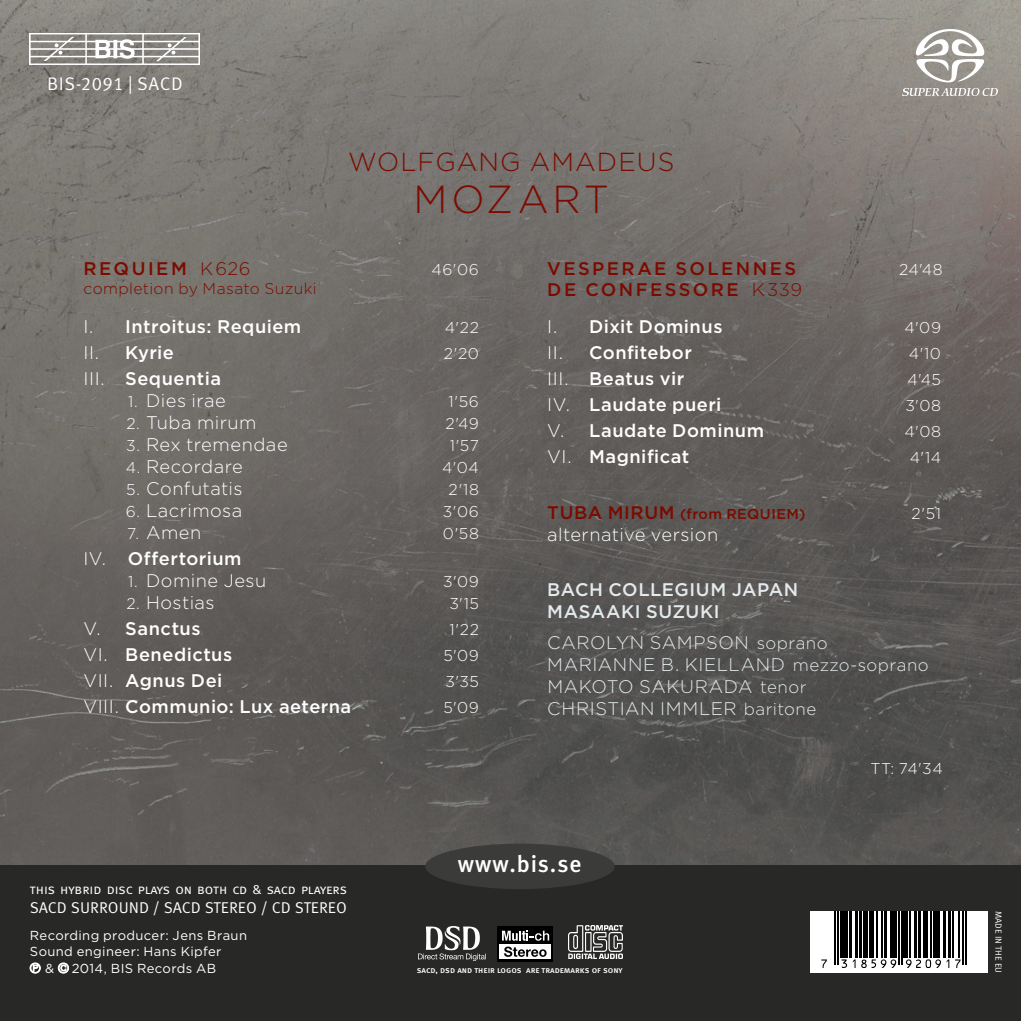
<style>
.page{position:relative;width:1021px;height:1021px;background:#fff}
.page>*{position:absolute;margin:0;border:0;box-sizing:border-box;transform-origin:0 0}
.t1{font:300 39px "Gotham";letter-spacing:.1em;color:#7b0b00}
.t2{font:300 26.1px "Gotham";letter-spacing:.04em;color:#7b0b00}
.t3{font:23.4px "Meta Medium LF";letter-spacing:.04em;color:#fff}
.t4{font:500 18.3px "Gotham";letter-spacing:.03em;color:#fff}
.t5{font:300 18.3px "Gotham";letter-spacing:.025em;color:#fff}
.t6{font:300 18.3px/21.9px "Gotham";letter-spacing:.03em;color:#e3e9ec}
.t7{font:500 18.3px/21.9px "Gotham";letter-spacing:.03em;color:#e3e9ec}
.t8{font:500 18.3px/36.6px "Gotham";letter-spacing:.07em;color:#7b0b00}
.t9{font:500 18.3px "Gotham";letter-spacing:.13em;color:#7b0b00}
.t10{font:18.3px "Meta Normal LF Caps";letter-spacing:.03em;color:#fff}
.t11{font:300 15.6px "Gotham";letter-spacing:.04em;color:#fff}
.t12{font:15.6px "Meta Normal LF Caps";color:#fff}
.t13{font:300 15.6px "Gotham";letter-spacing:.025em;color:#7b0b00}
.t14{font:500 14.4px "Gotham";letter-spacing:.035em;color:#7b0b00}
.t15{font:13.8px "Meta Normal LF Caps";letter-spacing:-.01em;color:#fff}
.t16{font:12.9px/16.2px "Gotham";letter-spacing:.03em;color:#fff}
.t17{font:9px "Meta Normal LF Caps";color:#fff}
.t18{font:8.7px "Meta Medium LF Caps";letter-spacing:-.005em;color:#fff}
.s1{font-weight:300}
.s2{font-size:15.6px}
.s3{font-weight:300;color:#fff}
.s4{color:#fff}
.s5{font-size:18.3px}
.s6{font-size:16.8px}
.s7{font-family:"Discmkrs"}
</style>
<div class="page">
<img style="left:0;top:1px;width:1020px;height:864px">
<img style="left:902px;top:30px;width:95px;height:66px">
<img style="left:30px;top:33px;width:170px;height:32px">
<div style="left:0;top:865px;width:1020px;height:155px;background:#282827"></div>
<div style="left:425px;top:843px;width:189px;height:46px;background:#3b3b3a;border-radius:50%"></div>
<svg style="left:810px;top:911px;width:177px;height:61px;fill:#fff"></svg>
<hr style="left:834px;top:911px;width:1px;height:53px;background:#000">
<hr style="left:837px;top:911px;width:1px;height:53px;background:#000">
<div style="left:839px;top:911px;width:6px;height:46px;background:#000"></div>
<hr style="left:846px;top:911px;width:2px;height:46px;background:#000">
<hr style="left:849px;top:911px;width:3px;height:46px;background:#000">
<hr style="left:855px;top:911px;width:2px;height:46px;background:#000">
<hr style="left:859px;top:911px;width:3px;height:46px;background:#000">
<hr style="left:863px;top:911px;width:4px;height:46px;background:#000">
<hr style="left:869px;top:911px;width:4px;height:46px;background:#000">
<hr style="left:876px;top:911px;width:1px;height:46px;background:#000">
<hr style="left:881px;top:911px;width:1px;height:46px;background:#000">
<hr style="left:884px;top:911px;width:3px;height:46px;background:#000">
<hr style="left:889px;top:911px;width:2px;height:46px;background:#000">
<hr style="left:892px;top:911px;width:4px;height:46px;background:#000">
<hr style="left:898px;top:911px;width:1px;height:53px;background:#000">
<hr style="left:901px;top:911px;width:1px;height:53px;background:#000">
<div style="left:903px;top:911px;width:5px;height:46px;background:#000"></div>
<hr style="left:909px;top:911px;width:1px;height:46px;background:#000">
<hr style="left:913px;top:911px;width:3px;height:46px;background:#000">
<hr style="left:917px;top:911px;width:3px;height:46px;background:#000">
<hr style="left:923px;top:911px;width:4px;height:46px;background:#000">
<hr style="left:930px;top:911px;width:1px;height:46px;background:#000">
<hr style="left:933px;top:911px;width:4px;height:46px;background:#000">
<hr style="left:938px;top:911px;width:2px;height:46px;background:#000">
<hr style="left:942px;top:911px;width:3px;height:46px;background:#000">
<hr style="left:948px;top:911px;width:3px;height:46px;background:#000">
<hr style="left:952px;top:911px;width:1px;height:46px;background:#000">
<hr style="left:958px;top:911px;width:1px;height:46px;background:#000">
<hr style="left:962px;top:911px;width:1px;height:53px;background:#000">
<hr style="left:965px;top:911px;width:1px;height:53px;background:#000">
<svg style="left:821px;top:959px;width:6px;height:9px"></svg>
<svg style="left:841px;top:959px;width:14px;height:9px"></svg>
<svg style="left:861px;top:959px;width:35px;height:9px"></svg>
<svg style="left:905px;top:959px;width:44px;height:9px"></svg>
<svg style="left:955px;top:959px;width:5px;height:9px"></svg>
<svg style="left:30px;top:962px;width:11px;height:11px"></svg>
<svg style="left:58px;top:962px;width:11px;height:11px"></svg>
<img style="left:418px;top:926px;width:68px;height:34px">
<img style="left:568px;top:925px;width:55px;height:33px">
<div style="left:497px;top:925px;width:56px;height:36px;background:#000"></div>
<svg style="left:502px;top:930px;width:47px;height:10px"></svg>
<svg style="left:499px;top:944px;width:52px;height:15px"></svg>
<svg style="left:504px;top:946px;width:40px;height:10px"></svg>
<p class="t10" style="left:47px;top:73px;width:137px">BIS-2091 | SACD</p>
<h2 class="t2" style="left:348px;top:148px;width:328px">WOLFGANG AMADEUS</h2>
<h1 class="t1" style="left:413px;top:178px;width:197px">MOZART</h1>
<p class="t9" style="left:83px;top:258px;width:168px">REQUIEM <span class="s1">K626</span></p>
<p class="t11" style="left:431px;top:261px;width:49px">46'06</p>
<p class="t13" style="left:83px;top:280px;width:235px">completion by Masato Suzuki</p>
<p class="t4" style="left:83px;top:316px;width:219px"><span class="s1">I.</span> Introitus: Requiem</p>
<p class="t11" style="left:445px;top:319px;width:36px">4'22</p>
<p class="t4" style="left:83px;top:342px;width:92px"><span class="s1">II.</span> Kyrie</p>
<p class="t11" style="left:444px;top:345px;width:37px">2'20</p>
<p class="t4" style="left:83px;top:368px;width:139px"><span class="s1">III.</span> Sequentia</p>
<p class="t5" style="left:128px;top:391px;width:99px"><span class="s2">1.</span> Dies irae</p>
<p class="t11" style="left:448px;top:393px;width:32px">1'56</p>
<p class="t5" style="left:126px;top:413px;width:132px"><span class="s2">2.</span> Tuba mirum</p>
<p class="t11" style="left:445px;top:415px;width:35px">2'49</p>
<p class="t5" style="left:126px;top:434px;width:163px"><span class="s2">3.</span> Rex tremendae</p>
<p class="t11" style="left:449px;top:437px;width:31px">1'57</p>
<p class="t5" style="left:126px;top:456px;width:119px"><span class="s2">4.</span> Recordare</p>
<p class="t11" style="left:442px;top:459px;width:38px">4'04</p>
<p class="t5" style="left:126px;top:478px;width:118px"><span class="s2">5.</span> Confutatis</p>
<p class="t11" style="left:448px;top:481px;width:32px">2'18</p>
<p class="t5" style="left:126px;top:500px;width:118px"><span class="s2">6.</span> Lacrimosa</p>
<p class="t11" style="left:443px;top:503px;width:37px">3'06</p>
<p class="t5" style="left:127px;top:522px;width:76px"><span class="s2">7.</span> Amen</p>
<p class="t11" style="left:443px;top:524px;width:38px">0'58</p>
<p class="t4" style="left:83px;top:548px;width:160px"><span class="s1">IV.</span> Offertorium</p>
<p class="t5" style="left:128px;top:570px;width:139px"><span class="s2">1.</span> Domine Jesu</p>
<p class="t11" style="left:443px;top:572px;width:37px">3'09</p>
<p class="t5" style="left:126px;top:592px;width:90px"><span class="s2">2.</span> Hostias</p>
<p class="t11" style="left:449px;top:594px;width:31px">3'15</p>
<p class="t4" style="left:83px;top:618px;width:118px"><span class="s1">V.</span> Sanctus</p>
<p class="t11" style="left:449px;top:620px;width:31px">1'22</p>
<p class="t4" style="left:83px;top:644px;width:150px"><span class="s1">VI.</span> Benedictus</p>
<p class="t11" style="left:443px;top:646px;width:37px">5'09</p>
<p class="t4" style="left:83px;top:670px;width:140px"><span class="s1">VII.</span> Agnus Dei</p>
<p class="t11" style="left:445px;top:673px;width:35px">3'35</p>
<p class="t4" style="left:83px;top:696px;width:269px"><span class="s1">VIII.</span> Communio: Lux aeterna</p>
<p class="t11" style="left:443px;top:699px;width:37px">5'09</p>
<p class="t9" style="left:547px;top:258px;width:250px">VESPERAE SOLENNES</p>
<p class="t11" style="left:899px;top:261px;width:45px">24'48</p>
<p class="t8" style="left:547px;top:271px;width:256px">DE CONFESSORE <span class="s1">K339<br></span><span class="s3">I.</span> <span class="s4">Dixit Dominus</span></p>
<p class="t11" style="left:904px;top:319px;width:38px">4'09</p>
<p class="t4" style="left:547px;top:342px;width:146px"><span class="s1">II.</span> Confitebor</p>
<p class="t11" style="left:908px;top:345px;width:34px">4'10</p>
<p class="t4" style="left:547px;top:368px;width:138px"><span class="s1">III.</span> Beatus vir</p>
<p class="t11" style="left:907px;top:371px;width:35px">4'45</p>
<p class="t4" style="left:547px;top:394px;width:176px"><span class="s1">IV.</span> Laudate pueri</p>
<p class="t11" style="left:905px;top:397px;width:37px">3'08</p>
<p class="t4" style="left:547px;top:420px;width:218px"><span class="s1">V.</span> Laudate Dominum</p>
<p class="t11" style="left:904px;top:423px;width:38px">4'08</p>
<p class="t4" style="left:547px;top:446px;width:143px"><span class="s1">VI.</span> Magnificat</p>
<p class="t11" style="left:909px;top:449px;width:33px">4'14</p>
<p class="t14" style="left:547px;top:505px;width:260px"><span class="s5">TUBA MIRUM</span> (from REQUIEM)</p>
<p class="t11" style="left:911px;top:505px;width:31px">2'51</p>
<p class="t5" style="left:547px;top:524px;width:172px">alternative version</p>
<p class="t7" style="left:547px;top:577px;width:252px">BACH COLLEGIUM JAPAN<br>MASAAKI SUZUKI</p>
<p class="t6" style="left:547px;top:631px;width:383px">CAROLYN SAMPSON <span class="s6">soprano<br></span>MARIANNE B. KIELLAND <span class="s6">mezzo-soprano<br></span>MAKOTO SAKURADA <span class="s6">tenor<br></span>CHRISTIAN IMMLER <span class="s6">baritone</span></p>
<p class="t11" style="left:870px;top:760px;width:74px">TT: 74'34</p>
<p class="t15" style="left:30px;top:881px;width:318px">this hybrid disc plays on both cd &amp; sacd players</p>
<p class="t12" style="left:30px;top:898px;width:318px">SACD SURROUND / SACD STEREO / CD STEREO</p>
<p class="t16" style="left:30px;top:927px;width:219px">Recording producer: Jens Braun<br>Sound engineer: Hans Kipfer<br><span class="s7">p</span> &amp; <span class="s7">m</span>2014, BIS Records AB</p>
<p class="t3" style="left:458px;top:850px;width:125px">www.bis.se</p>
<p class="t18" style="left:417px;top:964px;width:207px">sacd, dsd and their logos are trademarks of sony</p>
<p class="t17" style="left:1003px;top:911px;width:63px;rotate:90deg">MADE IN THE EU</p>
</div>
